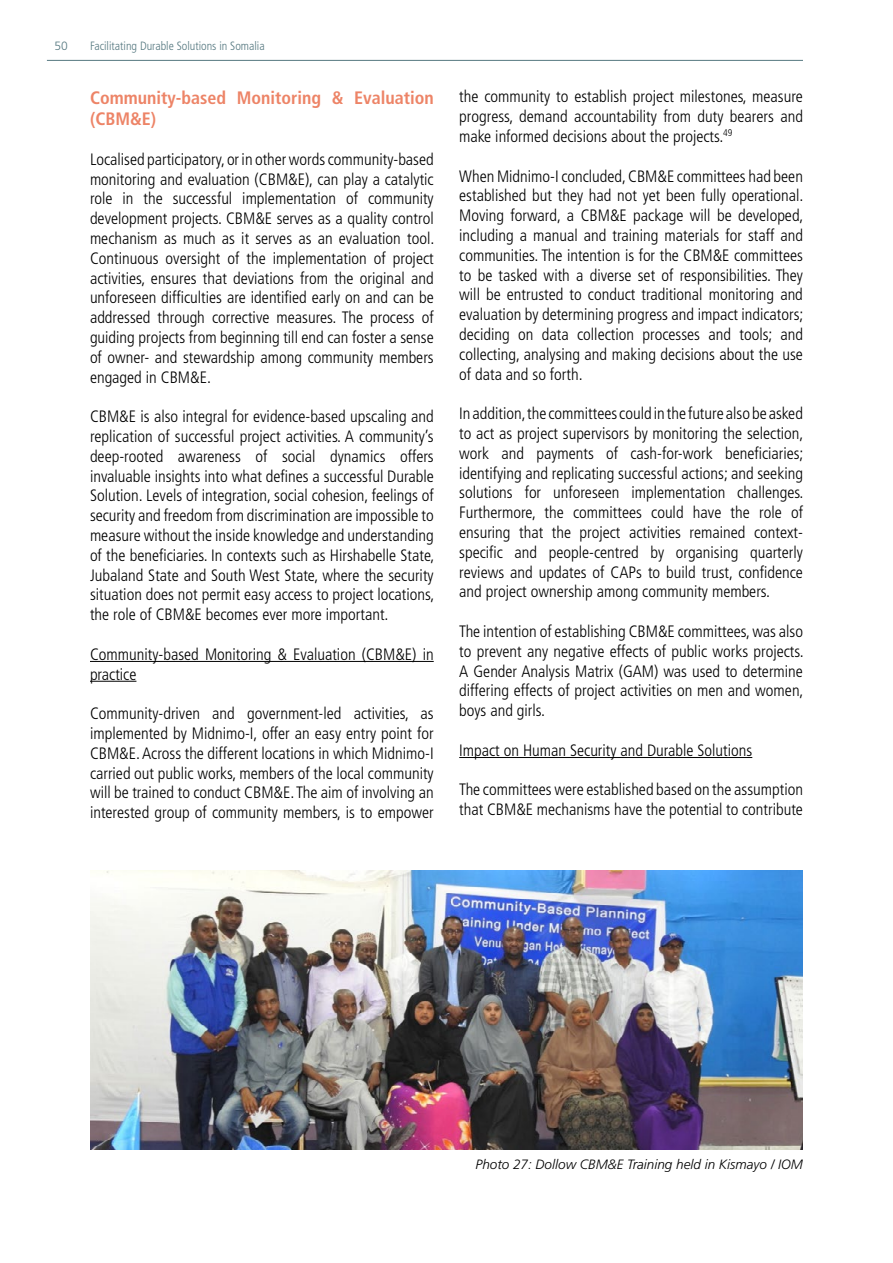
<style>
.page{position:relative;width:893px;height:1263px;background:#fff}
.page>*{position:absolute;margin:0;border:0;box-sizing:border-box;transform-origin:0 0}
.t1{font:700 condensed 18px/21.6px "Frutiger LT Std";color:#ed8467}
.t2{font:300 condensed 16.5px/19.8px "Frutiger LT Std";color:#000;text-align:justify}
.t3{font:italic 300 13.5px "Frutiger LT Std";color:#000}
.t4{font:300 condensed 12px "Frutiger LT Std";color:#557880}
.t5{font:300 12px "Frutiger LT Std";color:#557880}
</style>
<div class="page">
<hr style="left:47px;top:60px;width:756px;height:1px;background:#557880">
<hr style="left:90px;top:661px;width:344px;height:1px;background:#000">
<hr style="left:90px;top:681px;width:46px;height:1px;background:#000">
<hr style="left:459px;top:757px;width:293px;height:1px;background:#000">
<img style="left:90px;top:871px;width:713px;height:279px">
<p class="t5" style="left:55px;top:39px;width:15px">50</p>
<p class="t4" style="left:90px;top:39px;width:176px">Facilitating Durable Solutions in Somalia</p>
<p class="t1" style="left:90px;top:86px;width:345px">Community-based Monitoring &amp; Evaluation (CBM&amp;E)</p>
<p class="t2" style="left:90px;top:149px;width:346px">Localised participatory, or in other words community-based monitoring and evaluation (CBM&amp;E), can play a catalytic role in the successful implementation of community development projects. CBM&amp;E serves as a quality control mechanism as much as it serves as an evaluation tool.<br>Continuous oversight of the implementation of project activities, ensures that deviations from the original and unforeseen difficulties are identified early on and can be addressed through corrective measures. The process of guiding projects from beginning till end can foster a sense of owner- and stewardship among community members engaged in CBM&amp;E.</p>
<p class="t2" style="left:90px;top:407px;width:346px">CBM&amp;E is also integral for evidence-based upscaling and replication of successful project activities. A community’s deep-rooted awareness of social dynamics offers invaluable insights into what defines a successful Durable Solution. Levels of integration, social cohesion, feelings of security and freedom from discrimination are impossible to measure without the inside knowledge and understanding of the beneficiaries. In contexts such as Hirshabelle State, Jubaland State and South West State, where the security situation does not permit easy access to project locations, the role of CBM&amp;E becomes ever more important.</p>
<p class="t2" style="left:90px;top:644px;width:345px">Community-based Monitoring &amp; Evaluation (CBM&amp;E) in practice</p>
<p class="t2" style="left:90px;top:704px;width:345px">Community-driven and government-led activities, as implemented by Midnimo-I, offer an easy entry point for CBM&amp;E. Across the different locations in which Midnimo-I carried out public works, members of the local community will be trained to conduct CBM&amp;E. The aim of involving an interested group of community members, is to empower</p>
<p class="t2" style="left:459px;top:87px;width:345px">the community to establish project milestones, measure progress, demand accountability from duty bearers and make informed decisions about the projects.<sup>49</sup></p>
<p class="t2" style="left:459px;top:166px;width:346px">When Midnimo-I concluded, CBM&amp;E committees had been established but they had not yet been fully operational.<br>Moving forward, a CBM&amp;E package will be developed, including a manual and training materials for staff and communities. The intention is for the CBM&amp;E committees to be tasked with a diverse set of responsibilities. They will be entrusted to conduct traditional monitoring and evaluation by determining progress and impact indicators; deciding on data collection processes and tools; and collecting, analysing and making decisions about the use of data and so forth.</p>
<p class="t2" style="left:459px;top:404px;width:346px">In addition, the committees could in the future also be asked to act as project supervisors by monitoring the selection, work and payments of cash-for-work beneficiaries; identifying and replicating successful actions; and seeking solutions for unforeseen implementation challenges.<br>Furthermore, the committees could have the role of ensuring that the project activities remained context&shy;specific and people-centred by organising quarterly reviews and updates of CAPs to build trust, confidence and project ownership among community members.</p>
<p class="t2" style="left:459px;top:622px;width:346px">The intention of establishing CBM&amp;E committees, was also to prevent any negative effects of public works projects.<br>A Gender Analysis Matrix (GAM) was used to determine differing effects of project activities on men and women, boys and girls.</p>
<p class="t2" style="left:459px;top:740px;width:295px">Impact on Human Security and Durable Solutions</p>
<p class="t2" style="left:459px;top:780px;width:345px">The committees were established based on the assumption that CBM&amp;E mechanisms have the potential to contribute</p>
<p class="t3" style="left:476px;top:1156px;width:329px">Photo 27: Dollow CBM&amp;E Training held in Kismayo / IOM</p>
</div>
